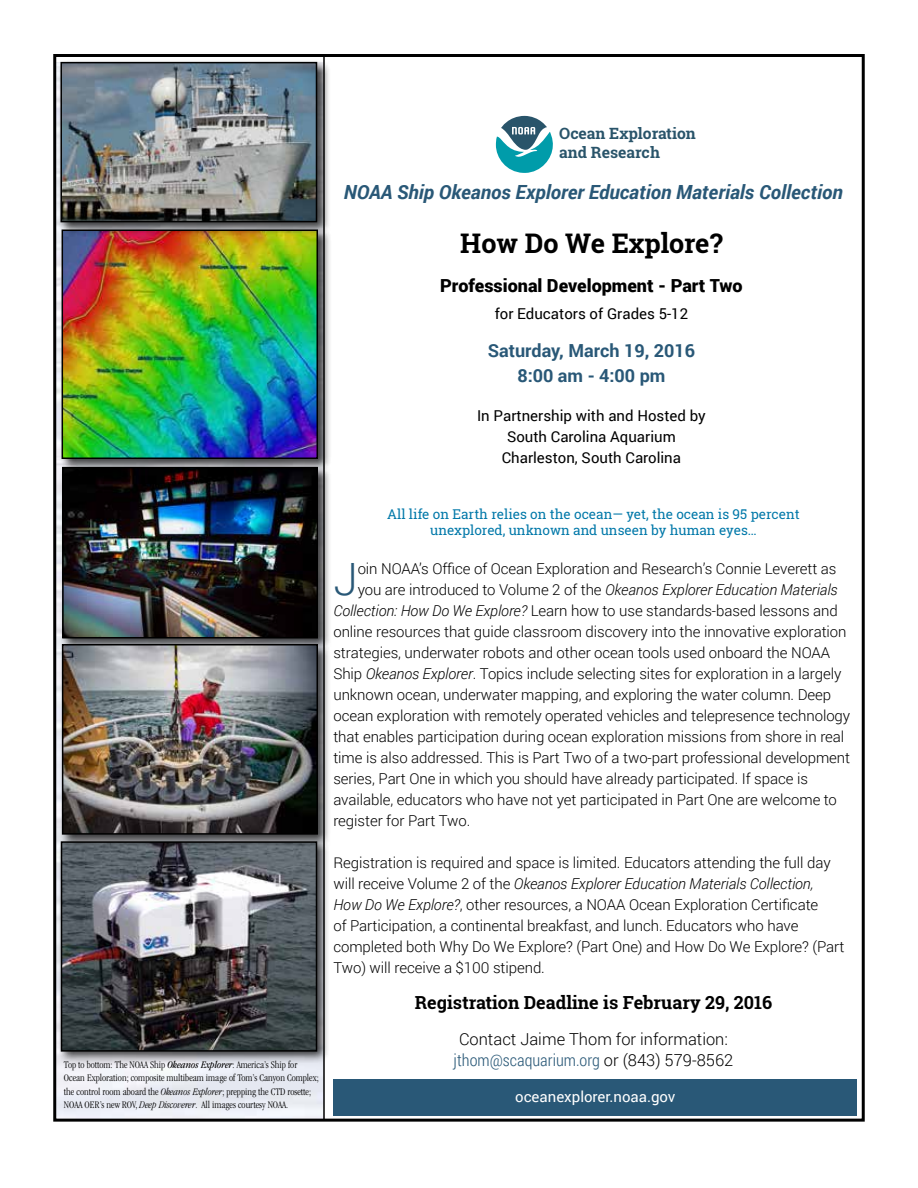
<style>
.page{position:relative;width:918px;height:1188px;background:#fff}
.page>*{position:absolute;margin:0;border:0;box-sizing:border-box;transform-origin:0 0}
.t1{font:300 44.55px "Roboto";color:#295877}
.t2{font:700 27px "Roboto Slab";color:#000}
.t3{font:italic 700 19.5px "Roboto";color:#295877}
.t4{font:700 18px "Roboto Slab";color:#000}
.t5{font:700 18px "Roboto";color:#295877}
.t6{font:900 18px "Roboto";color:#000}
.t7{font:300 16.5px "Roboto Condensed";color:#295877}
.t8{font:300 16.5px "Roboto";color:#000}
.t9{font:700 15.75px/18.9px "Roboto Slab";color:#29546a}
.t10{font:300 15px/21px "Roboto";letter-spacing:-.005em;color:#000}
.t11{font:15px "Roboto";color:#000}
.t12{font:italic 300 15px "Roboto";letter-spacing:-.005em;color:#000}
.t13{font:15px "Roboto";color:#fff}
.t14{font:13.5px "Roboto Slab";color:#0078a9}
.captions{font:300 condensed 10.5px/13.5px "ITC Garamond Std";color:#000}
.s1{font-weight:400;font-style:italic}
.s2{font-style:italic}
.s3{font-style:normal}
.s4{font-family:"Roboto";color:#000}
</style>
<div class="page">
<hr style="left:323px;top:54px;width:2px;height:1066px;background:#000">
<div style="left:57px;top:837px;width:273px;height:227px;background:#000;opacity:.75"></div>
<img style="left:64px;top:848px;width:250px;height:201px">
<div style="left:61px;top:841px;width:256px;height:211px;border:2px solid #000"></div>
<div style="left:59px;top:227px;width:272px;height:245px;background:#000;opacity:.75"></div>
<img style="left:65px;top:236px;width:250px;height:220px">
<div style="left:62px;top:230px;width:256px;height:229px;border:2px solid #000"></div>
<div style="left:58px;top:59px;width:273px;height:177px;background:#000;opacity:.75"></div>
<img style="left:63px;top:65px;width:251px;height:154px">
<div style="left:60px;top:62px;width:257px;height:160px;border:2px solid #000"></div>
<div style="left:59px;top:464px;width:272px;height:188px;background:#000;opacity:.75"></div>
<img style="left:65px;top:470px;width:250px;height:165px">
<div style="left:62px;top:467px;width:256px;height:171px;border:2px solid #000"></div>
<div style="left:59px;top:641px;width:273px;height:207px;background:#000;opacity:.75"></div>
<img style="left:65px;top:647px;width:250px;height:185px">
<div style="left:62px;top:644px;width:256px;height:191px;border:2px solid #000"></div>
<svg style="left:496px;top:116px;width:57px;height:57px"></svg>
<div style="left:333px;top:1079px;width:524px;height:37px;background:#295877"></div>
<p class="t9" style="left:559px;top:123px;width:138px">Ocean Exploration and Research</p>
<p class="t3" style="left:344px;top:179px;width:500px">NOAA Ship Okeanos Explorer Education Materials Collection</p>
<p class="t2" style="left:460px;top:225px;width:264px">How Do We Explore?</p>
<p class="t6" style="left:440px;top:273px;width:304px">Professional Development - Part Two</p>
<p class="t11" style="left:495px;top:303px;width:195px">for Educators of Grades 5-12</p>
<p class="t5" style="left:488px;top:338px;width:209px">Saturday, March 19, 2016</p>
<p class="t5" style="left:517px;top:363px;width:150px">8:00 am - 4:00 pm</p>
<p class="t11" style="left:477px;top:405px;width:230px">In Partnership with and Hosted by</p>
<p class="t11" style="left:507px;top:426px;width:170px">South Carolina Aquarium</p>
<p class="t11" style="left:502px;top:447px;width:181px">Charleston, South Carolina</p>
<p class="captions" style="left:64px;top:1058px;width:256px">Top to bottom: The NOAA Ship <span class="s1">Okeanos Explorer</span>: America’s Ship for Ocean Exploration; composite multibeam image of Tom’s Canyon Complex; the control room aboard the <span class="s2">Okeanos Explorer</span>; prepping the CTD rosette; NOAA OER’s new ROV, <span class="s2">Deep Discoverer</span>. All images courtesy NOAA.</p>
<p class="t14" style="left:387px;top:504px;width:414px">All life on Earth relies on the ocean— yet, the ocean is 95 percent</p>
<p class="t14" style="left:430px;top:521px;width:328px">unexplored, unknown and unseen by human eyes…</p>
<p class="t1" style="left:333px;top:548px;width:26px">J</p>
<p class="t10" style="left:358px;top:557px;width:480px">oin NOAA’s Office of Ocean Exploration and Research’s Connie Leverett as</p>
<p class="t12" style="left:358px;top:579px;width:482px"><span class="s3">you are introduced to Volume 2 of the</span> Okeanos Explorer Education Materials</p>
<p class="t10" style="left:333px;top:599px;width:506px"><span class="s2">Collection: How Do We Explore?</span> Learn how to use standards-based lessons and</p>
<p class="t10" style="left:333px;top:620px;width:515px">online resources that guide classroom discovery into the innovative exploration</p>
<p class="t10" style="left:333px;top:641px;width:498px">strategies, underwater robots and other ocean tools used onboard the NOAA</p>
<p class="t10" style="left:333px;top:662px;width:510px">Ship <span class="s2">Okeanos Explorer</span>. Topics include selecting sites for exploration in a largely</p>
<p class="t10" style="left:333px;top:683px;width:499px">unknown ocean, underwater mapping, and exploring the water column. Deep</p>
<p class="t10" style="left:333px;top:704px;width:518px">ocean exploration with remotely operated vehicles and telepresence technology</p>
<p class="t10" style="left:333px;top:725px;width:512px">that enables participation during ocean exploration missions from shore in real</p>
<p class="t10" style="left:333px;top:746px;width:518px">time is also addressed. This is Part Two of a two-part professional development</p>
<p class="t10" style="left:333px;top:767px;width:476px">series, Part One in which you should have already participated. If space is</p>
<p class="t10" style="left:333px;top:788px;width:505px">available, educators who have not yet participated in Part One are welcome to</p>
<p class="t10" style="left:333px;top:809px;width:138px">register for Part Two.</p>
<p class="t10" style="left:333px;top:851px;width:513px">Registration is required and space is limited. Educators attending the full day will receive Volume 2 of the <span class="s2">Okeanos Explorer Education Materials Collection, How Do We Explore?</span>, other resources, a NOAA Ocean Exploration Certificate<br>of Participation, a continental breakfast, and lunch. Educators who have completed both Why Do We Explore? (Part One) and How Do We Explore? (Part Two) will receive a $100 stipend.</p>
<p class="t4" style="left:415px;top:990px;width:359px">Registration Deadline is February 29, 2016</p>
<p class="t8" style="left:459px;top:1028px;width:270px">Contact Jaime Thom for information:</p>
<p class="t7" style="left:454px;top:1049px;width:281px">jthom@scaquarium.org <span class="s4">or (843) 579-8562</span></p>
<p class="t13" style="left:515px;top:1086px;width:162px">oceanexplorer.noaa.gov</p>
</div>
